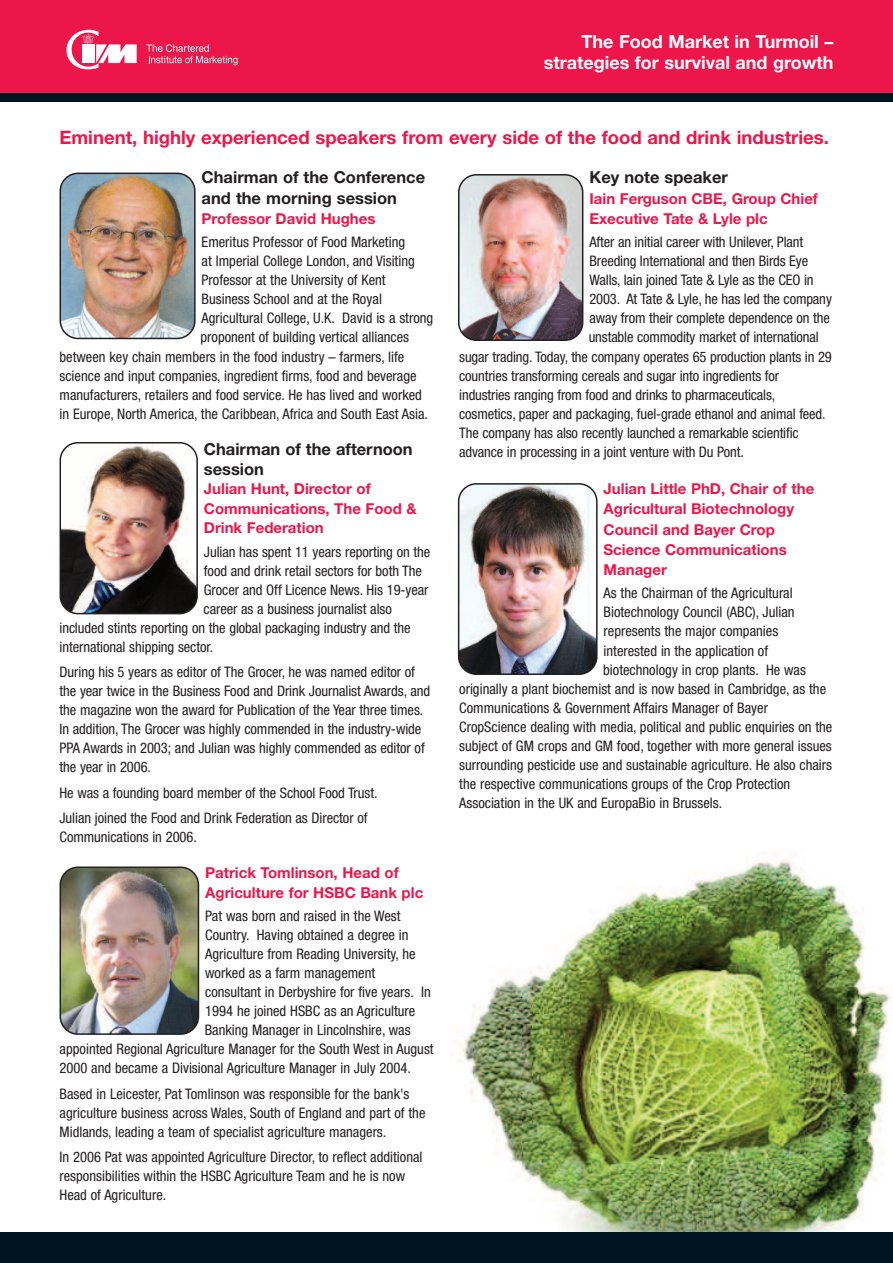
<style>
.page{position:relative;width:893px;height:1263px;background:#fff}
.page>*{position:absolute;margin:0;border:0;box-sizing:border-box;transform-origin:0 0}
.t1{font:700 18.45px "Helvetica Neue";color:#ed164b}
.t2{font:700 18px/21px "Helvetica Neue";color:#fff;text-align:right}
.t3{font:700 16.5px/20.2px "Helvetica Neue";color:#231f20}
.t4{font:700 15px/20.2px "Helvetica Neue";color:#ed164b}
.t5{font:condensed 14.55px/19px "Helvetica Neue";color:#231f20}
</style>
<div class="page">
<img style="left:455px;top:860px;width:438px;height:372px">
<div style="left:0;top:1232px;width:893px;height:31px;background:#001522"></div>
<div style="left:0;top:0;width:893px;height:100px;background:#ed164b"></div>
<div style="left:0;top:94px;width:893px;height:8px;background:#001522"></div>
<img style="left:60px;top:173px;width:136px;height:166px">
<img style="left:60px;top:442px;width:138px;height:172px">
<img style="left:458px;top:174px;width:125px;height:167px">
<img style="left:60px;top:866px;width:139px;height:169px">
<img style="left:458px;top:483px;width:140px;height:192px">
<svg style="left:66px;top:30px;width:71px;height:40px"></svg>
<svg style="left:146px;top:44px;width:92px;height:21px"></svg>
<p class="t2" style="left:544px;top:31px;width:291px">The Food Market in Turmoil – strategies for survival and growth</p>
<p class="t1" style="left:60px;top:126px;width:771px">Eminent, highly experienced speakers from every side of the food and drink industries.</p>
<p class="t3" style="left:202px;top:167px;width:225px">Chairman of the Conference and the morning session</p>
<p class="t4" style="left:202px;top:208px;width:175px">Professor David Hughes</p>
<p class="t5" style="left:202px;top:234px;width:205px">Emeritus Professor of Food Marketing</p>
<p class="t5" style="left:202px;top:253px;width:215px">at Imperial College London, and Visiting</p>
<p class="t5" style="left:202px;top:272px;width:186px">Professor at the University of Kent</p>
<p class="t5" style="left:202px;top:291px;width:182px">Business School and at the Royal</p>
<p class="t5" style="left:202px;top:310px;width:233px">Agricultural College, U.K. David is a strong</p>
<p class="t5" style="left:201px;top:329px;width:210px">proponent of building vertical alliances</p>
<p class="t5" style="left:60px;top:348px;width:346px">between key chain members in the food industry – farmers, life</p>
<p class="t5" style="left:60px;top:367px;width:359px">science and input companies, ingredient firms, food and beverage</p>
<p class="t5" style="left:60px;top:386px;width:364px">manufacturers, retailers and food service. He has lived and worked</p>
<p class="t5" style="left:60px;top:405px;width:370px">in Europe, North America, the Caribbean, Africa and South East Asia.</p>
<p class="t3" style="left:204px;top:439px;width:210px;line-height:19.5px">Chairman of the afternoon session</p>
<p class="t4" style="left:204px;top:479px;width:214px;line-height:19.5px">Julian Hunt, Director of<br>Communications, The Food &amp;<br>Drink Federation</p>
<p class="t5" style="left:204px;top:543px;width:228px">Julian has spent 11 years reporting on the</p>
<p class="t5" style="left:204px;top:562px;width:220px">food and drink retail sectors for both The</p>
<p class="t5" style="left:204px;top:581px;width:226px">Grocer and Off Licence News. His 19-year</p>
<p class="t5" style="left:204px;top:600px;width:190px">career as a business journalist also</p>
<p class="t5" style="left:60px;top:619px;width:353px">included stints reporting on the global packaging industry and the</p>
<p class="t5" style="left:60px;top:638px;width:155px">international shipping sector.</p>
<p class="t5" style="left:60px;top:664px;width:372px">During his 5 years as editor of The Grocer, he was named editor of the year twice in the Business Food and Drink Journalist Awards, and the magazine won the award for Publication of the Year three times.<br>In addition, The Grocer was highly commended in the industry-wide PPA Awards in 2003; and Julian was highly commended as editor of the year in 2006.</p>
<p class="t5" style="left:60px;top:781px;width:320px;line-height:25.5px">He was a founding board member of the School Food Trust.<br>Julian joined the Food and Drink Federation as Director of</p>
<p class="t5" style="left:60px;top:829px;width:139px">Communications in 2006.</p>
<p class="t4" style="left:205px;top:863px;width:220px;line-height:19px">Patrick Tomlinson, Head of<br>Agriculture for HSBC Bank plc</p>
<p class="t5" style="left:205px;top:907px;width:197px">Pat was born and raised in the West</p>
<p class="t5" style="left:205px;top:926px;width:205px">Country. Having obtained a degree in</p>
<p class="t5" style="left:205px;top:945px;width:212px">Agriculture from Reading University, he</p>
<p class="t5" style="left:205px;top:964px;width:172px">worked as a farm management</p>
<p class="t5" style="left:205px;top:983px;width:227px">consultant in Derbyshire for five years. In</p>
<p class="t5" style="left:205px;top:1003px;width:212px">1994 he joined HSBC as an Agriculture</p>
<p class="t5" style="left:205px;top:1022px;width:207px">Banking Manager in Lincolnshire, was</p>
<p class="t5" style="left:60px;top:1041px;width:376px">appointed Regional Agriculture Manager for the South West in August</p>
<p class="t5" style="left:60px;top:1060px;width:353px">2000 and became a Divisional Agriculture Manager in July 2004.</p>
<p class="t5" style="left:60px;top:1085px;width:367px">Based in Leicester, Pat Tomlinson was responsible for the bank's agriculture business across Wales, South of England and part of the<br>Midlands, leading a team of specialist agriculture managers.</p>
<p class="t5" style="left:60px;top:1149px;width:365px">In 2006 Pat was appointed Agriculture Director, to reflect additional responsibilities within the HSBC Agriculture Team and he is now<br>Head of Agriculture.</p>
<p class="t3" style="left:589px;top:167px;width:140px">Key note speaker</p>
<p class="t4" style="left:589px;top:188px;width:230px">Iain Ferguson CBE, Group Chief<br>Executive Tate &amp; Lyle plc</p>
<p class="t5" style="left:589px;top:234px;width:215px">After an initial career with Unilever, Plant</p>
<p class="t5" style="left:589px;top:253px;width:220px">Breeding International and then Birds Eye</p>
<p class="t5" style="left:589px;top:272px;width:226px">Walls, Iain joined Tate &amp; Lyle as the CEO in</p>
<p class="t5" style="left:589px;top:291px;width:244px">2003. At Tate &amp; Lyle, he has led the company</p>
<p class="t5" style="left:589px;top:310px;width:242px">away from their complete dependence on the</p>
<p class="t5" style="left:589px;top:329px;width:231px">unstable commodity market of international</p>
<p class="t5" style="left:459px;top:348px;width:374px">sugar trading. Today, the company operates 65 production plants in 29</p>
<p class="t5" style="left:459px;top:367px;width:321px">countries transforming cereals and sugar into ingredients for</p>
<p class="t5" style="left:459px;top:386px;width:318px">industries ranging from food and drinks to pharmaceuticals,</p>
<p class="t5" style="left:459px;top:405px;width:368px">cosmetics, paper and packaging, fuel-grade ethanol and animal feed.</p>
<p class="t5" style="left:459px;top:424px;width:341px">The company has also recently launched a remarkable scientific</p>
<p class="t5" style="left:459px;top:443px;width:286px">advance in processing in a joint venture with Du Pont.</p>
<p class="t4" style="left:604px;top:478px;width:212px">Julian Little PhD, Chair of the<br>Agricultural Biotechnology<br>Council and Bayer Crop<br>Science Communications<br>Manager</p>
<p class="t5" style="left:604px;top:585px;width:191px">As the Chairman of the Agricultural</p>
<p class="t5" style="left:604px;top:604px;width:193px">Biotechnology Council (ABC), Julian</p>
<p class="t5" style="left:604px;top:623px;width:176px">represents the major companies</p>
<p class="t5" style="left:604px;top:642px;width:166px">interested in the application of</p>
<p class="t5" style="left:603px;top:661px;width:204px">biotechnology in crop plants. He was</p>
<p class="t5" style="left:459px;top:680px;width:368px">originally a plant biochemist and is now based in Cambridge, as the</p>
<p class="t5" style="left:459px;top:699px;width:310px">Communications &amp; Government Affairs Manager of Bayer</p>
<p class="t5" style="left:459px;top:718px;width:375px">CropScience dealing with media, political and public enquiries on the</p>
<p class="t5" style="left:459px;top:737px;width:374px">subject of GM crops and GM food, together with more general issues</p>
<p class="t5" style="left:459px;top:756px;width:374px">surrounding pesticide use and sustainable agriculture. He also chairs</p>
<p class="t5" style="left:459px;top:775px;width:332px">the respective communications groups of the Crop Protection</p>
<p class="t5" style="left:459px;top:794px;width:264px">Association in the UK and EuropaBio in Brussels.</p>
</div>
